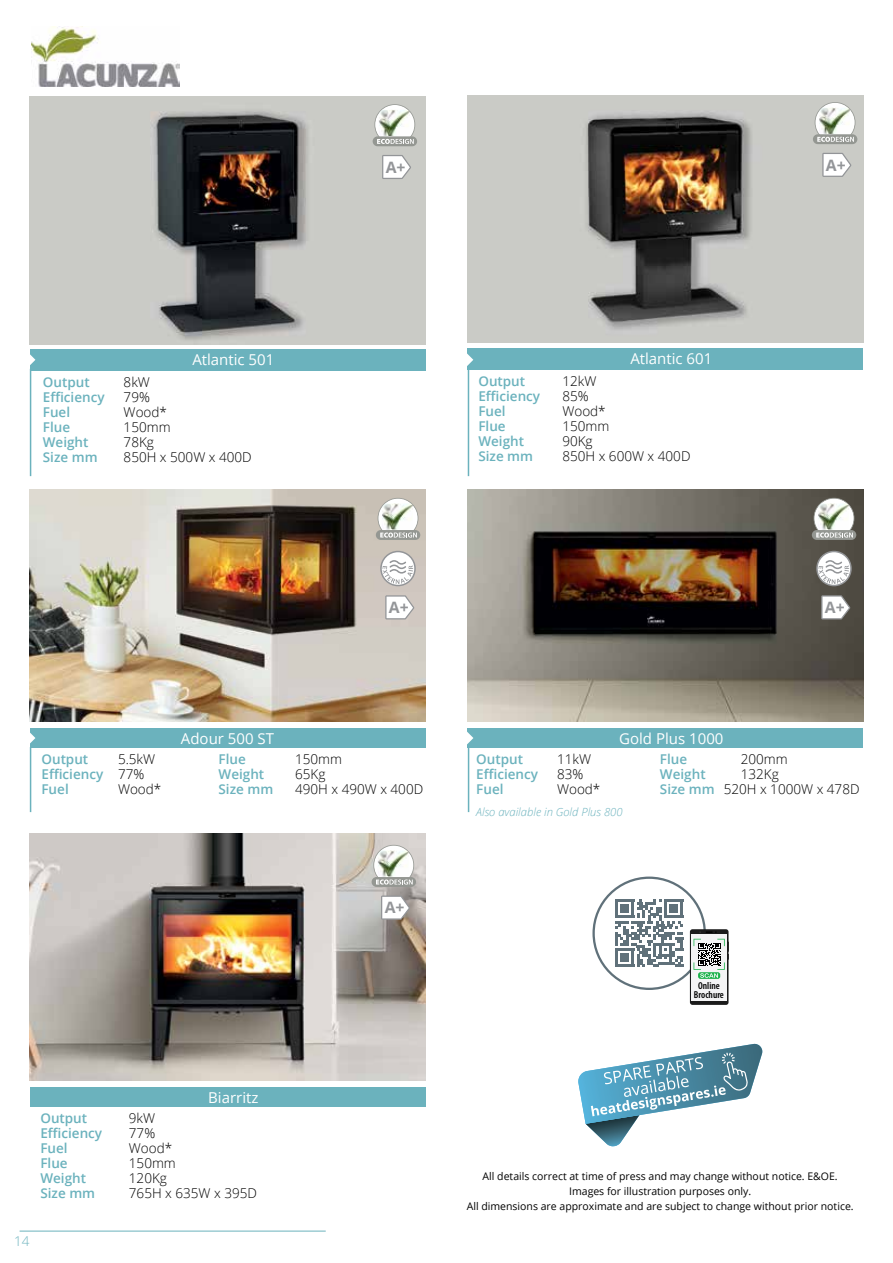
<style>
.page{position:relative;width:893px;height:1263px;background:#fff}
.page>*{position:absolute;margin:0;border:0;box-sizing:border-box;transform-origin:0 0}
.t1{font:700 15.75px "Open Sans";color:#939598}
.t2{font:15px "Open Sans";color:#fff}
.t3{font:600 13.5px/15px "Open Sans";color:#6bb2bd}
.t4{font:300 13.5px/15px "Open Sans";color:#000;text-align:center}
.t5{font:300 13.5px "Open Sans";color:#6bb2bd}
.t6{font:italic 300 11.25px "Open Sans";color:#6bb2bd}
.t7{font:10.5px/15px "Open Sans";color:#000;text-align:center}
.t8{font:600 condensed 10.05px/8.1px "Myriad Pro";color:#000;text-align:center}
.s1{font-weight:300;color:#000}
.s2{font-weight:600;color:#6bb2bd}
</style>
<div class="page">
<hr style="left:20px;top:1231px;width:306px;height:1px;background:#6bb2bd">
<img style="left:32px;top:27px;width:148px;height:59px">
<img style="left:30px;top:833px;width:395px;height:248px">
<img style="left:30px;top:490px;width:395px;height:232px">
<div style="left:30px;top:1087px;width:395px;height:20px;background:#6bb2bd"></div>
<div style="left:30px;top:728px;width:395px;height:20px;background:#6bb2bd"></div>
<div style="left:468px;top:349px;width:395px;height:21px;background:#6bb2bd"></div>
<div style="left:30px;top:350px;width:395px;height:21px;background:#6bb2bd"></div>
<div style="left:468px;top:728px;width:395px;height:20px;background:#6bb2bd"></div>
<img style="left:468px;top:95px;width:395px;height:248px">
<img style="left:30px;top:97px;width:395px;height:247px">
<img style="left:468px;top:490px;width:395px;height:232px">
<hr style="left:30px;top:369px;width:1px;height:107px;background:#6bb2bd">
<hr style="left:30px;top:747px;width:1px;height:65px;background:#6bb2bd">
<hr style="left:468px;top:747px;width:1px;height:65px;background:#6bb2bd">
<hr style="left:468px;top:369px;width:1px;height:107px;background:#6bb2bd">
<svg style="left:30px;top:354px;width:5px;height:11px"></svg>
<svg style="left:30px;top:732px;width:5px;height:12px"></svg>
<svg style="left:467px;top:731px;width:6px;height:13px"></svg>
<svg style="left:467px;top:353px;width:6px;height:13px"></svg>
<svg style="left:578px;top:1044px;width:184px;height:102px"></svg>
<svg style="left:615px;top:899px;width:68px;height:68px"></svg>
<hr style="left:615px;top:964px;width:19px;height:3px;background:#60717a">
<div style="left:621px;top:954px;width:8px;height:8px;background:#60717a"></div>
<div style="left:690px;top:929px;width:38px;height:76px;background:#1b1b1b;border-radius:3px"></div>
<div style="left:691px;top:934px;width:36px;height:67px;background:#f4f4f5"></div>
<svg style="left:698px;top:972px;width:22px;height:7px"></svg>
<svg style="left:699px;top:931px;width:18px;height:2px"></svg>
<svg style="left:693px;top:939px;width:36px;height:39px"></svg>
<svg style="left:382px;top:155px;width:29px;height:24px"></svg>
<div style="left:373px;top:136px;width:44px;height:10px;background:#949792;border-radius:5px"></div>
<svg style="left:374px;top:104px;width:41px;height:40px"></svg>
<svg style="left:381px;top:895px;width:29px;height:25px"></svg>
<svg style="left:372px;top:877px;width:44px;height:10px"></svg>
<svg style="left:373px;top:845px;width:41px;height:41px"></svg>
<svg style="left:822px;top:153px;width:29px;height:24px"></svg>
<svg style="left:813px;top:134px;width:44px;height:10px"></svg>
<svg style="left:815px;top:102px;width:40px;height:41px"></svg>
<svg style="left:381px;top:551px;width:34px;height:34px"></svg>
<div style="left:380px;top:551px;width:36px;height:35px;border:2px solid #939598;border-radius:50%"></div>
<svg style="left:383px;top:560px;width:30px;height:24px"></svg>
<svg style="left:385px;top:595px;width:29px;height:24px"></svg>
<svg style="left:376px;top:530px;width:44px;height:10px"></svg>
<svg style="left:378px;top:498px;width:40px;height:41px"></svg>
<svg style="left:817px;top:551px;width:34px;height:34px"></svg>
<div style="left:816px;top:551px;width:36px;height:35px;border:2px solid #939598;border-radius:50%"></div>
<svg style="left:818px;top:560px;width:31px;height:24px"></svg>
<svg style="left:821px;top:595px;width:29px;height:24px"></svg>
<svg style="left:812px;top:530px;width:44px;height:10px"></svg>
<svg style="left:814px;top:498px;width:40px;height:41px"></svg>
<p class="t1" style="left:386px;top:156px;width:21px">A+</p>
<p class="t1" style="left:826px;top:154px;width:21px">A+</p>
<p class="t2" style="left:192px;top:350px;width:84px">Atlantic 501</p>
<p class="t2" style="left:630px;top:349px;width:84px">Atlantic 601</p>
<p class="t3" style="left:43px;top:375px;width:48px">Output</p>
<p class="t4" style="left:124px;top:374px;width:28px">8kW</p>
<p class="t3" style="left:43px;top:390px;width:63px">Efficiency</p>
<p class="t4" style="left:124px;top:389px;width:28px">79%</p>
<p class="t3" style="left:43px;top:405px;width:29px">Fuel</p>
<p class="t4" style="left:124px;top:404px;width:45px">Wood*</p>
<p class="t3" style="left:43px;top:420px;width:29px">Flue</p>
<p class="t4" style="left:124px;top:419px;width:48px">150mm</p>
<p class="t3" style="left:43px;top:435px;width:47px">Weight</p>
<p class="t4" style="left:124px;top:434px;width:32px">78Kg</p>
<p class="t3" style="left:43px;top:450px;width:56px">Size mm</p>
<p class="t4" style="left:124px;top:449px;width:130px">850H x 500W x 400D</p>
<p class="t3" style="left:478px;top:373px;width:48px">Output</p>
<p class="t4" style="left:562px;top:373px;width:35px">12kW</p>
<p class="t3" style="left:478px;top:388px;width:63px">Efficiency</p>
<p class="t4" style="left:562px;top:388px;width:28px">85%</p>
<p class="t3" style="left:478px;top:403px;width:29px">Fuel</p>
<p class="t4" style="left:562px;top:403px;width:45px">Wood*</p>
<p class="t3" style="left:478px;top:418px;width:29px">Flue</p>
<p class="t4" style="left:562px;top:418px;width:48px">150mm</p>
<p class="t3" style="left:478px;top:433px;width:47px">Weight</p>
<p class="t4" style="left:562px;top:433px;width:32px">90Kg</p>
<p class="t3" style="left:478px;top:448px;width:56px">Size mm</p>
<p class="t4" style="left:562px;top:448px;width:130px">850H x 600W x 400D</p>
<p class="t1" style="left:389px;top:596px;width:21px">A+</p>
<p class="t1" style="left:825px;top:596px;width:21px">A+</p>
<p class="t3" style="left:41px;top:751px;width:115px;text-indent:77px"><span class="s1">5.5kW<br></span>Efficiency <span class="s1">77%<br></span>Fuel</p>
<p class="t3" style="left:41px;top:751px;width:48px">Output</p>
<p class="t4" style="left:118px;top:781px;width:45px">Wood*</p>
<p class="t2" style="left:181px;top:728px;width:95px">Adour 500 ST</p>
<p class="t3" style="left:219px;top:751px;width:29px">Flue</p>
<p class="t4" style="left:295px;top:751px;width:48px">150mm</p>
<p class="t3" style="left:219px;top:766px;width:47px">Weight</p>
<p class="t4" style="left:295px;top:766px;width:32px">65Kg</p>
<p class="t3" style="left:219px;top:781px;width:56px">Size mm</p>
<p class="t4" style="left:295px;top:781px;width:130px">490H x 490W x 400D</p>
<p class="t1" style="left:385px;top:896px;width:21px">A+</p>
<p class="t2" style="left:208px;top:1087px;width:52px">Biarritz</p>
<p class="t3" style="left:40px;top:1110px;width:48px">Output</p>
<p class="t4" style="left:129px;top:1110px;width:28px">9kW</p>
<p class="t3" style="left:40px;top:1125px;width:63px">Efficiency</p>
<p class="t4" style="left:129px;top:1125px;width:28px">77%</p>
<p class="t3" style="left:40px;top:1140px;width:29px">Fuel</p>
<p class="t4" style="left:129px;top:1140px;width:45px">Wood*</p>
<p class="t3" style="left:40px;top:1155px;width:29px">Flue</p>
<p class="t4" style="left:129px;top:1155px;width:48px">150mm</p>
<p class="t3" style="left:40px;top:1170px;width:47px">Weight</p>
<p class="t4" style="left:129px;top:1170px;width:40px">120Kg</p>
<p class="t3" style="left:40px;top:1185px;width:56px">Size mm</p>
<p class="t4" style="left:129px;top:1185px;width:130px">765H x 635W x 395D</p>
<p class="t5" style="left:14px;top:1232px;width:17px">14</p>
<p class="t3" style="left:476px;top:751px;width:48px">Output</p>
<p class="t4" style="left:557px;top:751px;width:35px">11kW</p>
<p class="t3" style="left:476px;top:766px;width:63px">Efficiency</p>
<p class="t4" style="left:557px;top:766px;width:28px">83%</p>
<p class="t3" style="left:476px;top:781px;width:29px">Fuel</p>
<p class="t4" style="left:557px;top:781px;width:45px">Wood*</p>
<p class="t2" style="left:619px;top:728px;width:106px">Gold Plus 1000</p>
<p class="t3" style="left:660px;top:751px;width:29px">Flue</p>
<p class="t4" style="left:741px;top:751px;width:48px">200mm</p>
<p class="t3" style="left:660px;top:766px;width:47px">Weight</p>
<p class="t4" style="left:660px;top:766px;width:201px">132Kg<br><span class="s2">Size mm</span> 520H x 1000W x 478D</p>
<p class="t6" style="left:476px;top:804px;width:148px">Also available in Gold Plus 800</p>
<p class="t8" style="left:694px;top:982px;width:31px">Online<br>Brochure</p>
<p class="t7" style="left:467px;top:1168px;width:388px">All details correct at time of press and may change without notice. E&amp;OE.<br>Images for illustration purposes only.<br>All dimensions are approximate and are subject to change without prior notice.</p>
</div>
